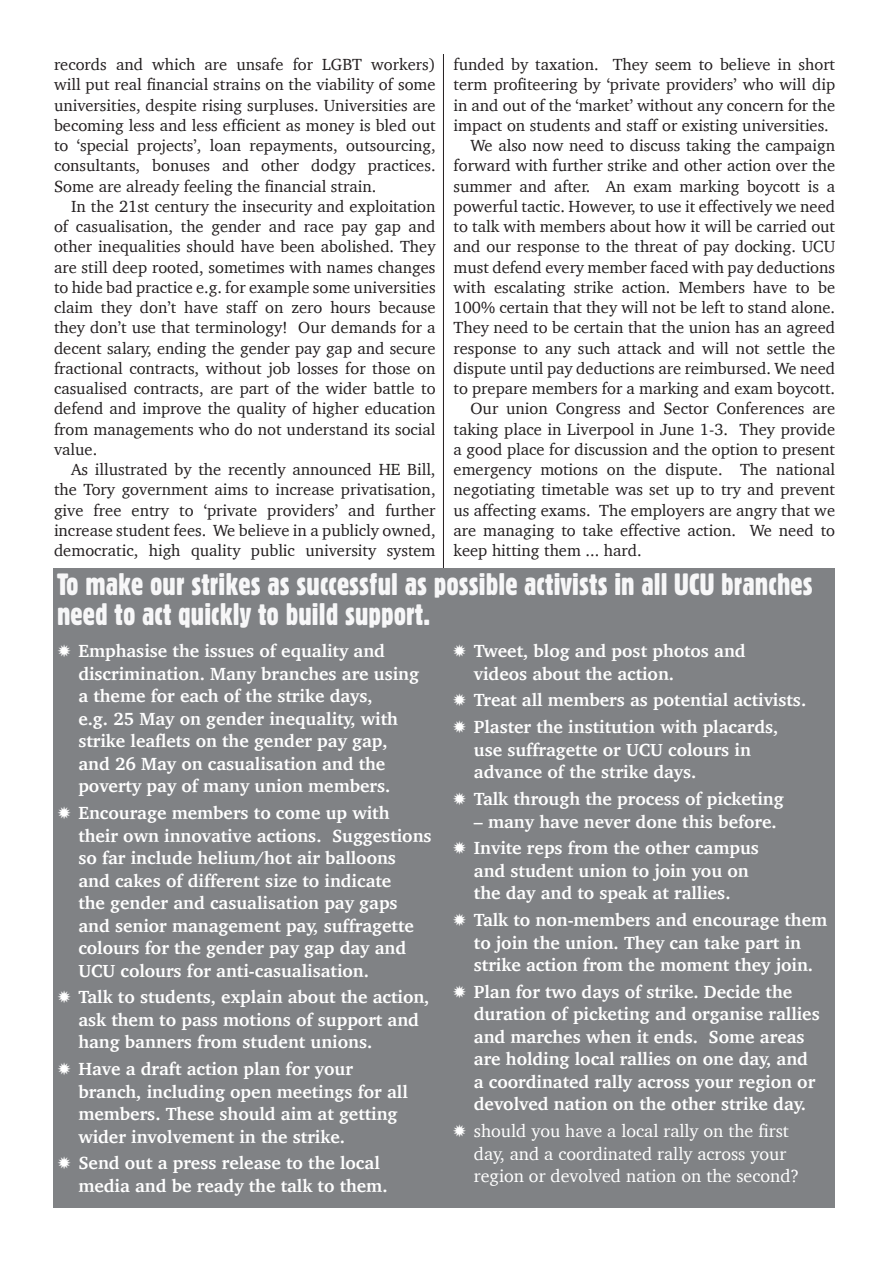
<style>
.page{position:relative;width:893px;height:1263px;background:#fff}
.page>*{position:absolute;margin:0;border:0;box-sizing:border-box;transform-origin:0 0}
.Sub_Head{font:30px/30px "Gothic 821 Condensed BT";color:#f7f7f8}
.t1{font:700 18px/22.5px "Charter";color:#fff}
.t2{font:18px/22.5px "Charter";color:#fff}
.Body_text_compressed{font:16.5px/20.2px "Charter";color:#231f20;text-align:justify}
</style>
<div class="page">
<hr style="left:443px;top:54px;width:1px;height:1144px;background:#231f20">
<div style="left:53px;top:635px;width:781px;height:573px;background:#808285"></div>
<div style="left:53px;top:568px;width:781px;height:68px;background:#808285"></div>
<p class="Body_text_compressed" style="left:54px;top:54px;width:383px">records and which are unsafe for LGBT workers) will put real financial strains on the viability of some universities, despite rising surpluses. Universities are becoming less and less efficient as money is bled out to ‘special projects’, loan repayments, outsourcing, consultants, bonuses and other dodgy practices.<br>Some are already feeling the financial strain.</p>
<p class="Body_text_compressed" style="left:54px;top:196px;width:383px;text-indent:17px">In the 21st century the insecurity and exploitation of casualisation, the gender and race pay gap and other inequalities should have been abolished. They are still deep rooted, sometimes with names changes to hide bad practice e.g. for example some universities claim they don’t have staff on zero hours because they don’t use that terminology! Our demands for a decent salary, ending the gender pay gap and secure fractional contracts, without job losses for those on casualised contracts, are part of the wider battle to defend and improve the quality of higher education from managements who do not understand its social value.</p>
<p class="Body_text_compressed" style="left:54px;top:459px;width:383px;text-indent:17px">As illustrated by the recently announced HE Bill, the Tory government aims to increase privatisation, give free entry to ‘private providers’ and further increase student fees. We believe in a publicly owned, democratic, high quality public university system</p>
<p class="Body_text_compressed" style="left:454px;top:54px;width:383px">funded by taxation. They seem to believe in short term profiteering by ‘private providers’ who will dip in and out of the ‘market’ without any concern for the impact on students and staff or existing universities.</p>
<p class="Body_text_compressed" style="left:454px;top:135px;width:383px;text-indent:17px">We also now need to discuss taking the campaign forward with further strike and other action over the summer and after. An exam marking boycott is a powerful tactic. However, to use it effectively we need to talk with members about how it will be carried out and our response to the threat of pay docking. UCU must defend every member faced with pay deductions with escalating strike action. Members have to be 100% certain that they will not be left to stand alone.<br>They need to be certain that the union has an agreed response to any such attack and will not settle the dispute until pay deductions are reimbursed. We need to prepare members for a marking and exam boycott.</p>
<p class="Body_text_compressed" style="left:454px;top:398px;width:383px;text-indent:17px">Our union Congress and Sector Conferences are taking place in Liverpool in June 1-3. They provide a good place for discussion and the option to present emergency motions on the dispute. The national negotiating timetable was set up to try and prevent us affecting exams. The employers are angry that we are managing to take effective action. We need to keep hitting them ... hard.</p>
<p class="Sub_Head" style="left:57px;top:569px;width:757px">To make our strikes as successful as possible activists in all UCU branches need to act quickly to build support.</p>
<p class="t1" style="left:78px;top:639px;width:342px;text-indent:-21px">✹ Emphasise the issues of equality and discrimination. Many branches are using a theme for each of the strike days,<br>e.g. 25 May on gender inequality, with strike leaflets on the gender pay gap, and 26 May on casualisation and the poverty pay of many union members.</p>
<p class="t1" style="left:78px;top:801px;width:355px;text-indent:-21px">✹ Encourage members to come up with their own innovative actions. Suggestions so far include helium/hot air balloons and cakes of different size to indicate<br>the gender and casualisation pay gaps and senior management pay, suffragette colours for the gender pay gap day and UCU colours for anti-casualisation.</p>
<p class="t1" style="left:78px;top:985px;width:353px;text-indent:-21px">✹ Talk to students, explain about the action, ask them to pass motions of support and hang banners from student unions.</p>
<p class="t1" style="left:78px;top:1057px;width:331px;text-indent:-21px">✹ Have a draft action plan for your branch, including open meetings for all members. These should aim at getting wider involvement in the strike.</p>
<p class="t1" style="left:78px;top:1151px;width:311px;text-indent:-21px">✹ Send out a press release to the local media and be ready the talk to them.</p>
<p class="t1" style="left:474px;top:639px;width:273px;text-indent:-21px">✹ Tweet, blog and post photos and videos about the action.</p>
<p class="t1" style="left:453px;top:689px;width:355px">✹ Treat all members as potential activists.</p>
<p class="t1" style="left:474px;top:715px;width:306px;text-indent:-21px">✹ Plaster the institution with placards, use suffragette or UCU colours in advance of the strike days.</p>
<p class="t1" style="left:453px;top:787px;width:333px">✹ Talk through the process of picketing</p>
<p class="t1" style="left:474px;top:810px;width:304px">– many have never done this before.</p>
<p class="t1" style="left:474px;top:836px;width:287px;text-indent:-21px">✹ Invite reps from the other campus and student union to join you on the day and to speak at rallies.</p>
<p class="t1" style="left:453px;top:908px;width:376px;text-align:center">✹ Talk to non-members and encourage them to join the union. They can take part in strike action from the moment they join.</p>
<p class="t1" style="left:474px;top:980px;width:347px;text-indent:-21px">✹ Plan for two days of strike. Decide the duration of picketing and organise rallies and marches when it ends. Some areas are holding local rallies on one day, and a coordinated rally across your region or devolved nation on the other strike day.</p>
<p class="t2" style="left:474px;top:1119px;width:327px;text-indent:-21px">✹ should you have a local rally on the first day, and a coordinated rally across your region or devolved nation on the second?</p>
</div>
